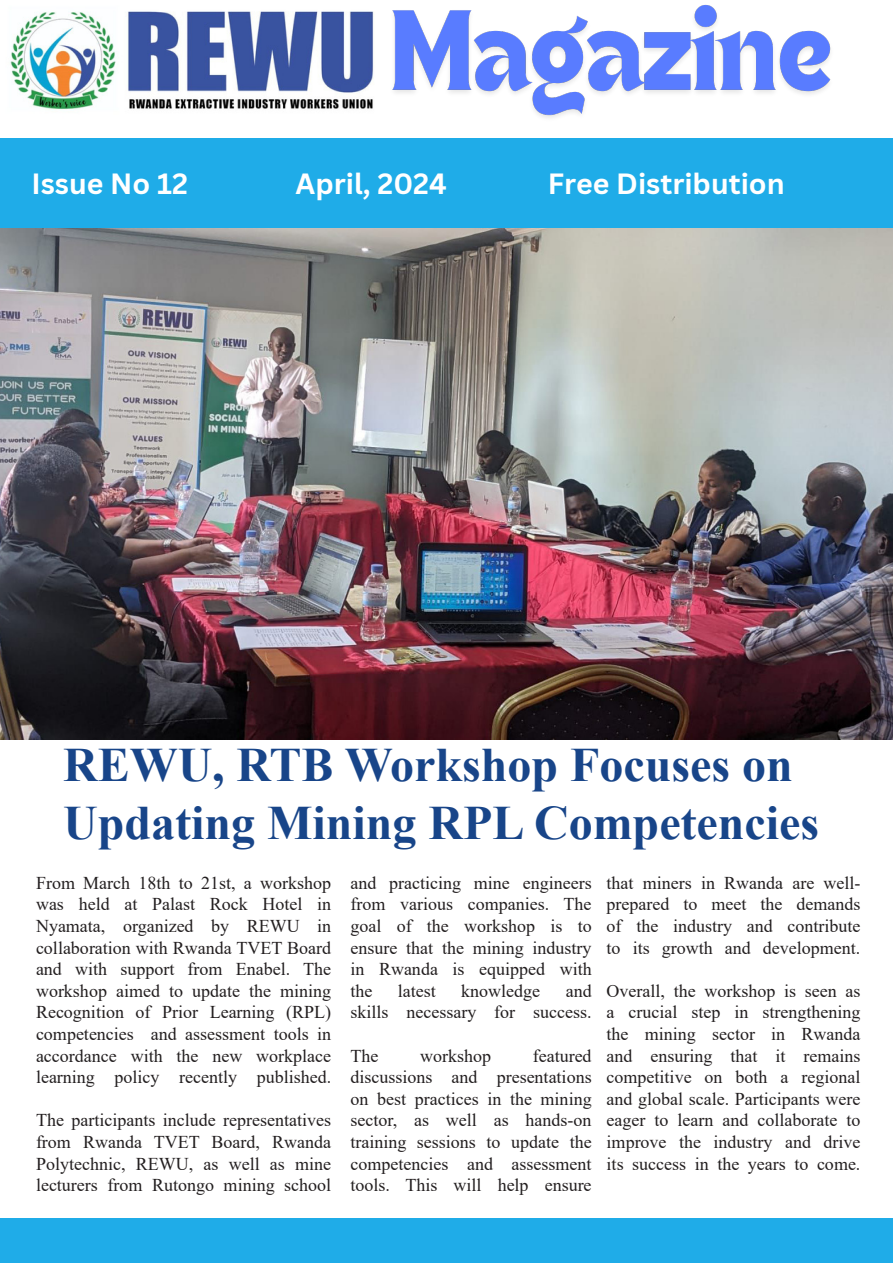
<style>
.page{position:relative;width:893px;height:1263px;background:#fff}
.page>*{position:absolute;margin:0;border:0;box-sizing:border-box;transform-origin:0 0}
.t1{font:700 48px/57.6px "Times New Roman";color:#184589}
.t2{font:700 28.5px "Canva Sans";color:#fff}
.t3{font:18px/21.6px "Times New Roman";color:#231f20;text-align:justify}
</style>
<div class="page">
<img style="left:10px;top:11px;width:364px;height:98px">
<div style="left:0;top:138px;width:893px;height:92px;background:#1face8"></div>
<div style="left:0;top:1218px;width:893px;height:45px;background:#1face8"></div>
<img style="left:392px;top:4px;width:439px;height:114px">
<img style="left:0;top:228px;width:893px;height:511px">
<p class="t2" style="left:31px;top:167px;width:158px">Issue No 12</p>
<p class="t2" style="left:296px;top:167px;width:153px">April, 2024</p>
<p class="t2" style="left:548px;top:167px;width:239px">Free Distribution</p>
<p class="t1" style="left:63px;top:735px;width:758px">REWU, RTB Workshop Focuses on<br>Updating Mining RPL Competencies</p>
<p class="t3" style="left:36px;top:871px;width:297px">From March 18th to 21st, a workshop was held at Palast Rock Hotel in Nyamata, organized by REWU in collaboration with Rwanda TVET Board and with support from Enabel. The workshop aimed to update the mining Recognition of Prior Learning (RPL) competencies and assessment tools in accordance with the new workplace learning policy recently published.</p>
<p class="t3" style="left:36px;top:1109px;width:297px">The participants include representatives from Rwanda TVET Board, Rwanda Polytechnic, REWU, as well as mine lecturers from Rutongo mining school</p>
<p class="t3" style="left:350px;top:871px;width:243px">and practicing mine engineers from various companies. The goal of the workshop is to ensure that the mining industry in Rwanda is equipped with the</p>
<p class="t3" style="left:607px;top:871px;width:255px">that miners in Rwanda are well&shy;prepared to meet the demands of the industry and contribute to its growth and development.</p>
<p class="t3" style="left:607px;top:979px;width:255px">Overall, the workshop is seen as a crucial step in strengthening the mining sector in Rwanda and ensuring that it remains competitive on both a regional and global scale. Participants were eager to learn and collaborate to improve the industry and drive its success in the years to come.</p>
<p class="t3" style="left:350px;top:979px;width:243px;text-align:right">and<br>skills necessary for success.</p>
<p class="t3" style="left:350px;top:1044px;width:29px">The</p>
<p class="t3" style="left:420px;top:1044px;width:72px">workshop</p>
<p class="t3" style="left:398px;top:979px;width:39px">latest</p>
<p class="t3" style="left:461px;top:979px;width:80px">knowledge</p>
<p class="t3" style="left:350px;top:1044px;width:243px;text-indent:182px">featured discussions and presentations on best practices in the mining sector, as well as hands-on training sessions to update the competencies and assessment tools. This will help ensure</p>
</div>
